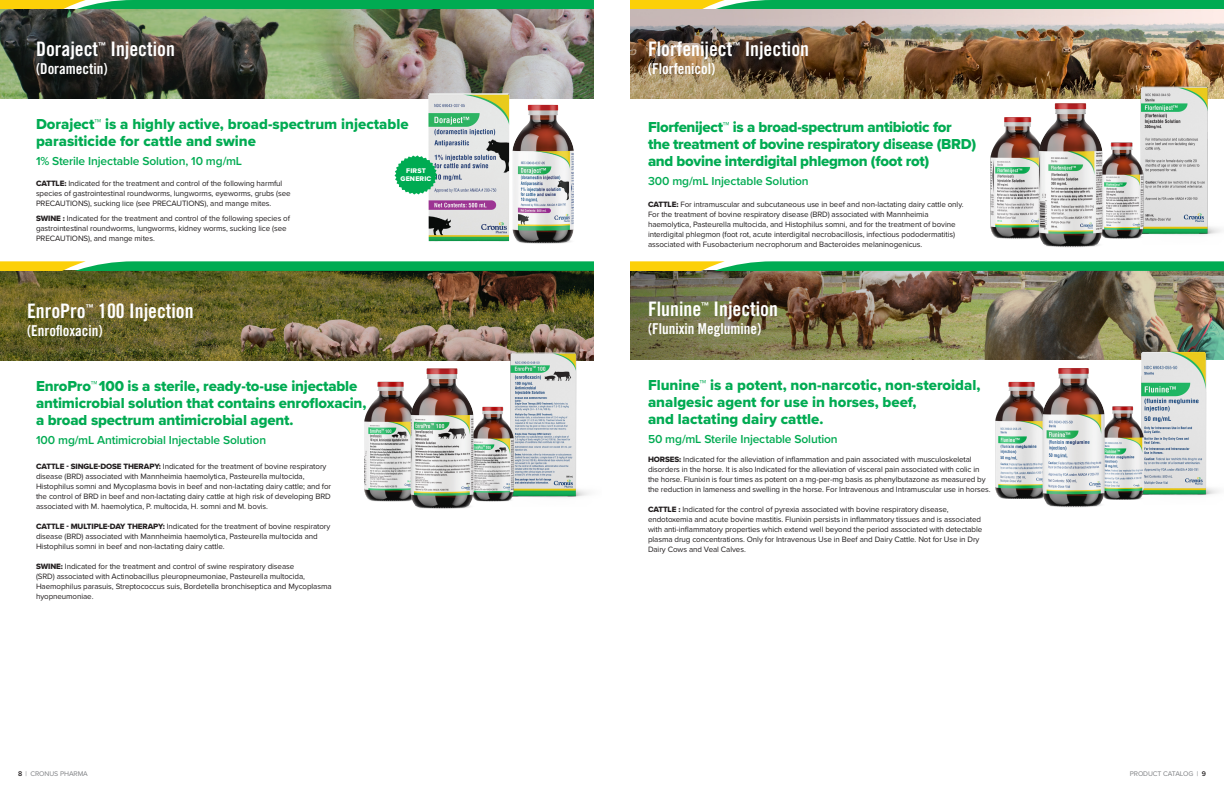
<style>
.page{position:relative;width:1224px;height:792px;background:#fff}
.page>*{position:absolute;margin:0;border:0;box-sizing:border-box;transform-origin:0 0}
.H1_Header{font:20px "Trade Gothic LT Pro Bd Cn 20";color:#fff}
.t1{font:15px/17px "Proxima Nova Extrabld";letter-spacing:-.01em;color:#00ab52}
.H1_Header-2{font:15px "Trade Gothic LT Pro Bd Cn 20";color:#fff}
.Subhead{font:600 12px "Proxima Nova";letter-spacing:-.01em;color:#00ab52}
.Body{font:8px/10px "Proxima Nova";letter-spacing:-.01em;color:#231f20}
.H1_Header-3{font:8px "Trade Gothic LT Pro Bd Cn 20";color:#fff}
.t2{font:7px "Proxima Nova";letter-spacing:-.01em;color:#808285}
.Body-2{font:7px "Proxima Nova Extrabld";letter-spacing:.025em;color:#fff}
.s1{font-family:"Proxima Nova Extrabld"}
.s2{font-weight:600;color:#231f20}
</style>
<div class="page">
<img style="left:630px;top:270px;width:594px;height:90px">
<img style="left:1121px;top:346px;width:103px;height:154px">
<img style="left:995px;top:381px;width:38px;height:118px">
<img style="left:1114px;top:401px;width:38px;height:98px">
<div style="left:1033px;top:364px;width:81px;height:165px;background:#231f20;opacity:.33"></div>
<img style="left:630px;top:9px;width:594px;height:90px">
<img style="left:1120px;top:81px;width:104px;height:154px">
<img style="left:990px;top:117px;width:40px;height:122px">
<img style="left:1114px;top:137px;width:38px;height:102px">
<div style="left:1030px;top:99px;width:84px;height:154px;background:#231f20;opacity:.33"></div>
<img style="left:0;top:9px;width:594px;height:90px">
<img style="left:422px;top:88px;width:165px;height:156px">
<svg style="left:395px;top:155px;width:42px;height:40px;background:#42bd7e"></svg>
<svg style="left:0;top:0;width:594px;height:9px;background:#28b24f"></svg>
<img style="left:0;top:271px;width:594px;height:89px">
<img style="left:491px;top:347px;width:103px;height:151px">
<img style="left:364px;top:381px;width:39px;height:121px">
<img style="left:484px;top:397px;width:37px;height:105px">
<div style="left:403px;top:359px;width:81px;height:156px;background:#231f20;opacity:.33"></div>
<svg style="left:0;top:261px;width:594px;height:9px;background:#31b556"></svg>
<svg style="left:630px;top:0;width:594px;height:9px;background:#2cb34d"></svg>
<svg style="left:630px;top:261px;width:594px;height:9px;background:#35b654"></svg>
<p class="H1_Header" style="left:36px;top:37px;width:64px">Doraject</p>
<p class="H1_Header-3" style="left:98px;top:40px;width:9px">™</p>
<p class="H1_Header" style="left:111px;top:37px;width:66px">Injection</p>
<p class="H1_Header-2" style="left:36px;top:59px;width:73px">(Doramectin)</p>
<h2 class="t1" style="left:36px;top:115px;width:374px">Doraject™ is a highly active, broad-spectrum injectable parasiticide for cattle and swine</h2>
<p class="Subhead" style="left:36px;top:152px;width:208px">1% Sterile Injectable Solution, 10 mg/mL</p>
<p class="Body-2" style="left:406px;top:166px;width:21px">FIRST</p>
<p class="Body-2" style="left:400px;top:174px;width:33px">GENERIC</p>
<p class="Body" style="left:36px;top:178px;width:256px"><span class="s1">CATTLE:</span> Indicated for the treatment and control of the following harmful species of gastrointestinal roundworms, lungworms, eyeworms, grubs (see<br>PRECAUTIONS), sucking lice (see PRECAUTIONS), and mange mites.</p>
<p class="Body" style="left:36px;top:213px;width:256px"><span class="s1">SWINE :</span> Indicated for the treatment and control of the following species of gastrointestinal roundworms, lungworms, kidney worms, sucking lice (see<br>PRECAUTIONS), and mange mites.</p>
<p class="H1_Header" style="left:27px;top:298px;width:60px">EnroPro</p>
<p class="H1_Header-3" style="left:86px;top:302px;width:9px">™</p>
<p class="H1_Header" style="left:98px;top:298px;width:97px">100 Injection</p>
<p class="H1_Header-2" style="left:27px;top:321px;width:77px">(Enrofloxacin)</p>
<h2 class="t1" style="left:36px;top:377px;width:332px">EnroPro™ 100 is a sterile, ready-to-use injectable antimicrobial solution that contains enrofloxacin, a broad spectrum antimicrobial agent.</h2>
<p class="Subhead" style="left:36px;top:431px;width:232px">100 mg/mL Antimicrobial Injectable Solution</p>
<p class="Body" style="left:36px;top:461px;width:297px"><span class="s1">CATTLE - SINGLE-DOSE THERAPY:</span> Indicated for the treatment of bovine respiratory disease (BRD) associated with Mannheimia haemolytica, Pasteurella multocida, Histophilus somni and Mycoplasma bovis in beef and non-lactating dairy cattle; and for the control of BRD in beef and non-lactating dairy cattle at high risk of developing BRD associated with M. haemolytica, P. multocida, H. somni and M. bovis.</p>
<p class="Body" style="left:36px;top:521px;width:296px"><span class="s1">CATTLE - MULTIPLE-DAY THERAPY:</span> Indicated for the treatment of bovine respiratory disease (BRD) associated with Mannheimia haemolytica, Pasteurella multocida and<br>Histophilus somni in beef and non-lactating dairy cattle.</p>
<p class="Body" style="left:36px;top:561px;width:297px"><span class="s1">SWINE:</span> Indicated for the treatment and control of swine respiratory disease<br>(SRD) associated with Actinobacillus pleuropneumoniae, Pasteurella multocida, Haemophilus parasuis, Streptococcus suis, Bordetella bronchiseptica and Mycoplasma hyopneumoniae.</p>
<p class="H1_Header" style="left:648px;top:37px;width:86px">Florfeniject</p>
<p class="H1_Header-3" style="left:732px;top:40px;width:9px">™</p>
<p class="H1_Header" style="left:745px;top:37px;width:66px">Injection</p>
<p class="H1_Header-2" style="left:648px;top:60px;width:69px">(Florfenicol)</p>
<h2 class="t1" style="left:648px;top:118px;width:330px">Florfeniject™ is a broad-spectrum antibiotic for the treatment of bovine respiratory disease (BRD) and bovine interdigital phlegmon (foot rot)</h2>
<p class="Subhead" style="left:648px;top:172px;width:162px">300 mg/mL Injectable Solution</p>
<p class="Body" style="left:648px;top:199px;width:317px"><span class="s1">CATTLE:</span> For intramuscular and subcutaneous use in beef and non-lactating dairy cattle only.</p>
<p class="Body" style="left:648px;top:209px;width:309px">For the treatment of bovine respiratory disease (BRD) associated with Mannheimia haemolytica, Pasteurella multocida, and Histophilus somni, and for the treatment of bovine interdigital phlegmon (foot rot, acute interdigital necrobacillosis, infectious pododermatitis) associated with Fusobacterium necrophorum and Bacteroides melaninogenicus.</p>
<p class="H1_Header" style="left:648px;top:297px;width:55px">Flunine</p>
<p class="H1_Header-3" style="left:701px;top:301px;width:9px">™</p>
<p class="H1_Header" style="left:714px;top:297px;width:66px">Injection</p>
<p class="H1_Header-2" style="left:648px;top:320px;width:115px">(Flunixin Meglumine)</p>
<h2 class="t1" style="left:648px;top:376px;width:334px">Flunine™ is a potent, non-narcotic, non-steroidal, analgesic agent for use in horses, beef,<br>and lactating dairy cattle.</h2>
<p class="Subhead" style="left:648px;top:430px;width:191px">50 mg/mL Sterile Injectable Solution</p>
<p class="Body" style="left:648px;top:454px;width:344px"><span class="s1">HORSES:</span> Indicated for the alleviation of inflammation and pain associated with musculoskeletal disorders in the horse. It is also Indicated for the alleviation of visceral pain associated with colic in the horse. Flunixin is four times as potent on a mg-per-mg basis as phenylbutazone as measured by the reduction in lameness and swelling in the horse. For Intravenous and Intramuscular use in horses.</p>
<p class="Body" style="left:648px;top:504px;width:336px"><span class="s1">CATTLE :</span> Indicated for the control of pyrexia associated with bovine respiratory disease, endotoxemia and acute bovine mastitis. Flunixin persists in inflammatory tissues and is associated with anti-inflammatory properties which extend well beyond the period associated with detectable plasma drug concentrations. Only for Intravenous Use in Beef and Dairy Cattle. Not for Use in Dry Dairy Cows and Veal Calves.</p>
<p class="t2" style="left:18px;top:768px;width:71px"><span class="s2">8</span> | CRONUS PHARMA</p>
<p class="t2" style="left:1130px;top:768px;width:78px">PRODUCT CATALOG | <span class="s2">9</span></p>
</div>
